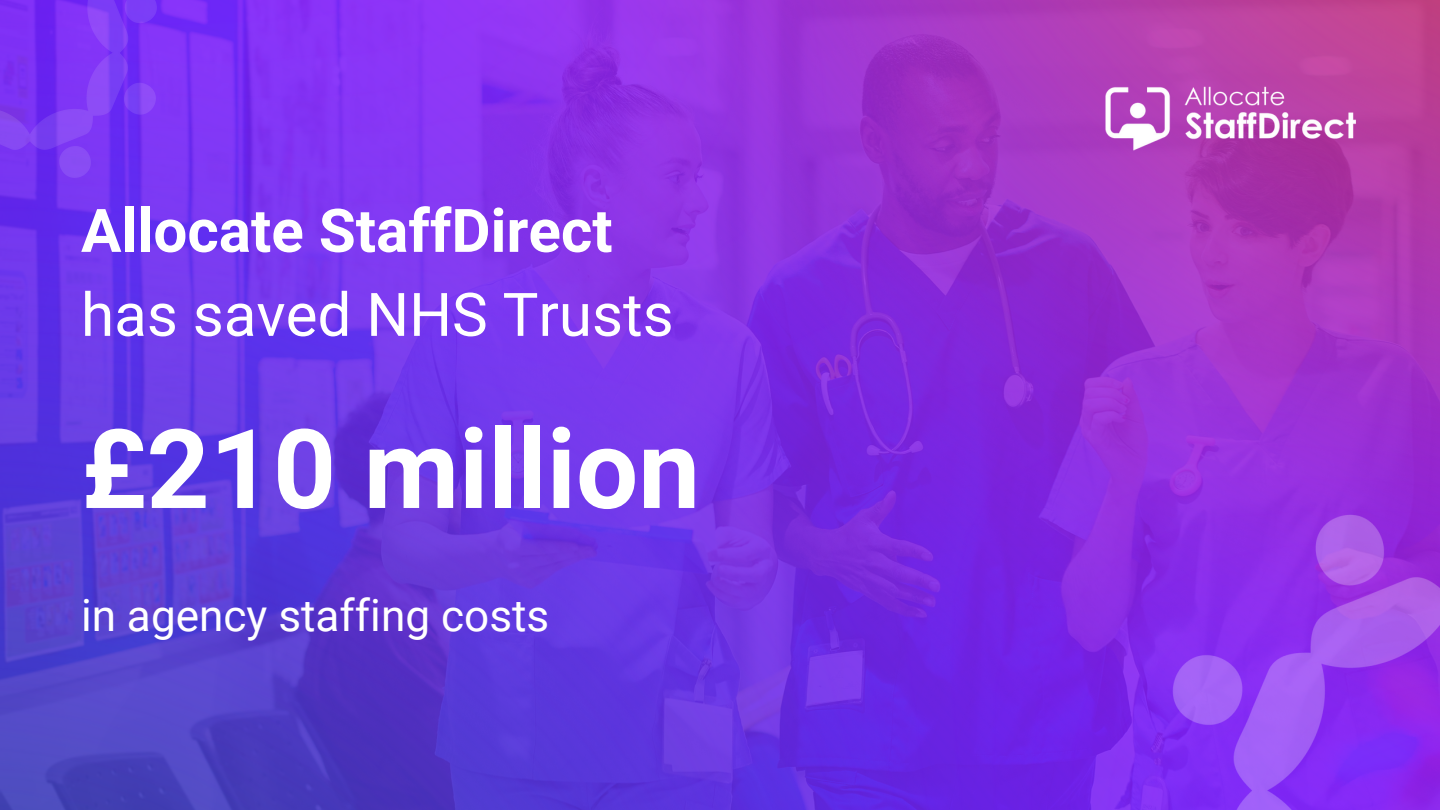
<style>
.page{position:relative;width:1440px;height:810px;background:#fff}
.page>*{position:absolute;margin:0;border:0;box-sizing:border-box;transform-origin:0 0}
.t1{font:700 110.2px "Roboto";color:#fff}
.t2{font:700 60.1px/84px "Roboto";color:#fff}
.t3{font:44.1px "Roboto";color:#fff}
.s1{font-weight:400}
</style>
<div class="page">
<img style="left:0;top:0;width:1440px;height:810px">
<img style="left:1150px;top:512px;width:290px;height:298px">
<img style="left:0;top:0;width:156px;height:196px">
<img style="left:1101px;top:81px;width:258px;height:73px">
<p class="t2" style="left:81px;top:189px;width:594px">Allocate StaffDirect <span class="s1">has saved NHS Trusts</span></p>
<h2 class="t1" style="left:81px;top:406px;width:621px">£210 million</h2>
<p class="t3" style="left:81px;top:590px;width:470px">in agency staffing costs</p>
</div>
